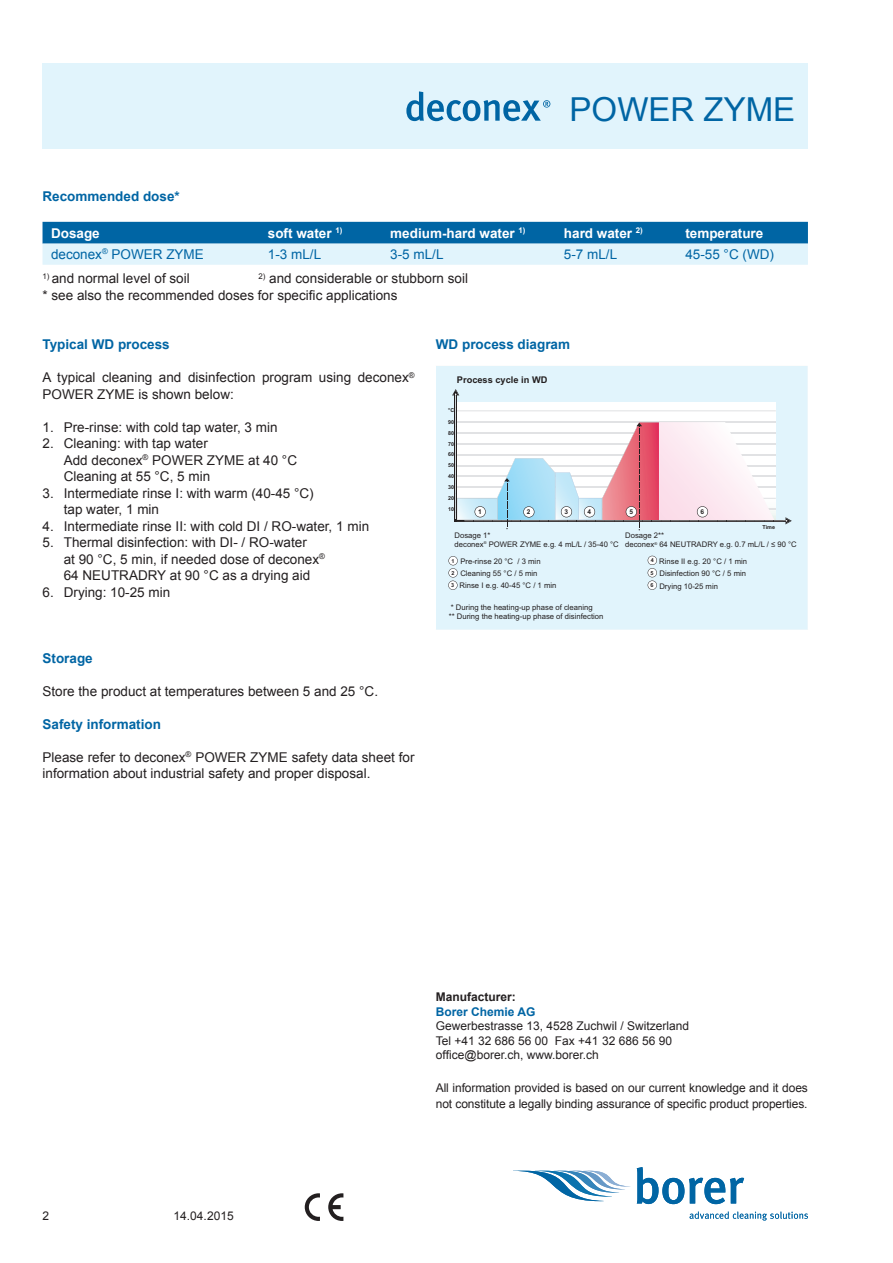
<style>
.page{position:relative;width:893px;height:1263px;background:#fff}
.page>*{position:absolute;margin:0;border:0;box-sizing:border-box;transform-origin:0 0}
.ProdBez_Folgeseite{font:33px "Arial";color:#0065a4}
.Text{font:13.5px/16.5px "Arial";color:#231f20}
.Kapitel-Überschrift{font:700 13.5px "Arial";color:#0065a4}
.Tabelleninhalt{font:700 13.5px "Arial";color:#fff}
.Tabelleninhalt-2{font:13.5px "Arial";color:#0065a4}
.ProdBez_Folgeseite-2{font:12px/14.4px "Arial";letter-spacing:-.01em;color:#231f20}
.t1{font:700 12px "Arial";color:#231f20}
.t2{font:700 12px "Arial";color:#0065a4}
.t3{font:700 9.3px "Arial";color:#231f20}
.t4{font:7.65px/9.3px "Arial";color:#231f20}
.t5{font:700 6.6px "Arial";color:#231f20}
.t6{font:700 5.4px "Arial";color:#231f20}
</style>
<div class="page">
<svg style="left:305px;top:1193px;width:38px;height:28px"></svg>
<div style="left:43px;top:64px;width:765px;height:85px;background:#e1f4fc"></div>
<svg style="left:406px;top:91px;width:144px;height:30px"></svg>
<svg style="left:519px;top:1171px;width:111px;height:30px"></svg>
<svg style="left:637px;top:1167px;width:107px;height:37px"></svg>
<svg style="left:690px;top:1211px;width:118px;height:9px"></svg>
<svg style="left:43px;top:222px;width:765px;height:43px;background:#71acd0"></svg>
<div style="left:436px;top:366px;width:372px;height:264px;background:#e1f4fc"></div>
<svg style="left:448px;top:556px;width:10px;height:34px"></svg>
<svg style="left:648px;top:556px;width:9px;height:34px"></svg>
<svg style="left:452px;top:389px;width:340px;height:141px"></svg>
<p class="ProdBez_Folgeseite" style="left:570px;top:87px;width:227px">POWER ZYME</p>
<p class="Kapitel-Überschrift" style="left:43px;top:186px;width:139px">Recommended dose*</p>
<p class="Tabelleninhalt" style="left:51px;top:223px;width:50px">Dosage</p>
<p class="Tabelleninhalt" style="left:268px;top:223px;width:76px">soft water <sup>1)</sup></p>
<p class="Tabelleninhalt" style="left:390px;top:223px;width:137px">medium-hard water <sup>1)</sup></p>
<p class="Tabelleninhalt" style="left:564px;top:223px;width:81px">hard water <sup>2)</sup></p>
<p class="Tabelleninhalt" style="left:685px;top:223px;width:80px">temperature</p>
<p class="Tabelleninhalt-2" style="left:51px;top:245px;width:154px">deconex<sup>®</sup> POWER ZYME</p>
<p class="Tabelleninhalt-2" style="left:268px;top:245px;width:55px">1-3 mL/L</p>
<p class="Tabelleninhalt-2" style="left:390px;top:245px;width:55px">3-5 mL/L</p>
<p class="Tabelleninhalt-2" style="left:564px;top:245px;width:55px">5-7 mL/L</p>
<p class="Tabelleninhalt-2" style="left:685px;top:245px;width:90px">45-55 °C (WD)</p>
<p class="Text" style="left:43px;top:270px;width:149px"><sup>1)</sup> and normal level of soil</p>
<p class="Text" style="left:259px;top:270px;width:211px"><sup>2)</sup> and considerable or stubborn soil</p>
<p class="Text" style="left:43px;top:286px;width:356px">* see also the recommended doses for specific applications</p>
<p class="Kapitel-Überschrift" style="left:43px;top:335px;width:129px">Typical WD process</p>
<p class="Text" style="left:43px;top:369px;width:374px">A typical cleaning and disinfection program using deconex<sup>®<br></sup>POWER ZYME is shown below:</p>
<p class="Text" style="left:43px;top:418px;width:237px">1. Pre-rinse: with cold tap water, 3 min</p>
<p class="Text" style="left:64px;top:435px;width:235px;text-indent:-21px">2. Cleaning: with tap water<br>Add deconex<sup>®</sup> POWER ZYME at 40 °C<br>Cleaning at 55 °C, 5 min</p>
<p class="Text" style="left:64px;top:484px;width:251px;text-indent:-21px">3. Intermediate rinse I: with warm (40-45 °C) tap water, 1 min</p>
<p class="Text" style="left:43px;top:517px;width:328px">4. Intermediate rinse II: with cold DI / RO-water, 1 min</p>
<p class="Text" style="left:64px;top:534px;width:263px;text-indent:-21px">5. Thermal disinfection: with DI- / RO-water<br>at 90 °C, 5 min, if needed dose of deconex<sup>®<br></sup>64 NEUTRADRY at 90 °C as a drying aid</p>
<p class="Text" style="left:43px;top:583px;width:129px">6. Drying: 10-25 min</p>
<p class="Kapitel-Überschrift" style="left:436px;top:335px;width:136px">WD process diagram</p>
<p class="t3" style="left:457px;top:373px;width:92px">Process cycle in WD</p>
<p class="t6" style="left:448px;top:407px;width:8px">°C</p>
<p class="t6" style="left:448px;top:418px;width:8px">90</p>
<p class="t6" style="left:448px;top:429px;width:8px">80</p>
<p class="t6" style="left:448px;top:440px;width:8px">70</p>
<p class="t6" style="left:448px;top:451px;width:8px">60</p>
<p class="t6" style="left:448px;top:462px;width:8px">50</p>
<p class="t6" style="left:448px;top:473px;width:8px">40</p>
<p class="t6" style="left:448px;top:484px;width:8px">30</p>
<p class="t6" style="left:448px;top:494px;width:8px">20</p>
<p class="t6" style="left:448px;top:505px;width:8px">10</p>
<p class="t5" style="left:527px;top:507px;width:5px">2</p>
<p class="t5" style="left:564px;top:507px;width:5px">3</p>
<p class="t5" style="left:700px;top:507px;width:5px">6</p>
<p class="t4" style="left:625px;top:530px;width:173px">Dosage 2**<br>deconex<sup>®</sup> 64 NEUTRADRY e.g. 0.7 mL/L / ≤ 90 °C</p>
<p class="t5" style="left:478px;top:507px;width:5px">1</p>
<p class="t5" style="left:588px;top:507px;width:5px">4</p>
<p class="t5" style="left:629px;top:507px;width:5px">5</p>
<p class="t6" style="left:762px;top:523px;width:14px">Time</p>
<p class="t4" style="left:455px;top:530px;width:166px">Dosage 1*<br>deconex<sup>®</sup> POWER ZYME e.g. 4 mL/L / 35-40 °C</p>
<p class="t4" style="left:460px;top:557px;width:82px">Pre-rinse 20 °C / 3 min</p>
<p class="t4" style="left:659px;top:556px;width:89px">Rinse II e.g. 20 °C / 1 min</p>
<p class="t4" style="left:460px;top:581px;width:98px">Rinse I e.g. 40-45 °C / 1 min</p>
<p class="t4" style="left:659px;top:581px;width:60px">Drying 10-25 min</p>
<p class="t6" style="left:651px;top:557px;width:5px">4</p>
<p class="t6" style="left:651px;top:569px;width:5px">5</p>
<p class="t6" style="left:651px;top:581px;width:5px">6</p>
<p class="t6" style="left:452px;top:557px;width:5px">1</p>
<p class="t6" style="left:451px;top:581px;width:5px">3</p>
<p class="t4" style="left:659px;top:569px;width:88px">Disinfection 90 °C / 5 min</p>
<p class="t4" style="left:460px;top:569px;width:79px">Cleaning 55 °C / 5 min</p>
<p class="t6" style="left:452px;top:569px;width:5px">2</p>
<p class="Kapitel-Überschrift" style="left:43px;top:648px;width:52px">Storage</p>
<p class="Text" style="left:43px;top:682px;width:337px">Store the product at temperatures between 5 and 25 °C.</p>
<p class="Kapitel-Überschrift" style="left:43px;top:714px;width:120px">Safety information</p>
<p class="Text" style="left:43px;top:748px;width:374px">Please refer to deconex<sup>®</sup> POWER ZYME safety data sheet for information about industrial safety and proper disposal.</p>
<p class="t4" style="left:449px;top:603px;width:156px">* During the heating-up phase of cleaning<br>** During the heating-up phase of disinfection</p>
<p class="ProdBez_Folgeseite-2" style="left:43px;top:1209px;width:8px">2</p>
<p class="ProdBez_Folgeseite-2" style="left:174px;top:1209px;width:62px">14.04.2015</p>
<p class="t1" style="left:436px;top:989px;width:82px">Manufacturer:</p>
<p class="t2" style="left:436px;top:1003px;width:101px">Borer Chemie AG</p>
<p class="ProdBez_Folgeseite-2" style="left:436px;top:1019px;width:255px">Gewerbestrasse 13, 4528 Zuchwil / Switzerland<br>Tel +41 32 686 56 00 Fax +41 32 686 56 90 office@borer.ch, www.borer.ch</p>
<p class="ProdBez_Folgeseite-2" style="left:436px;top:1079px;width:373px;line-height:16.5px">All information provided is based on our current knowledge and it does not constitute a legally binding assurance of specific product properties.</p>
</div>
